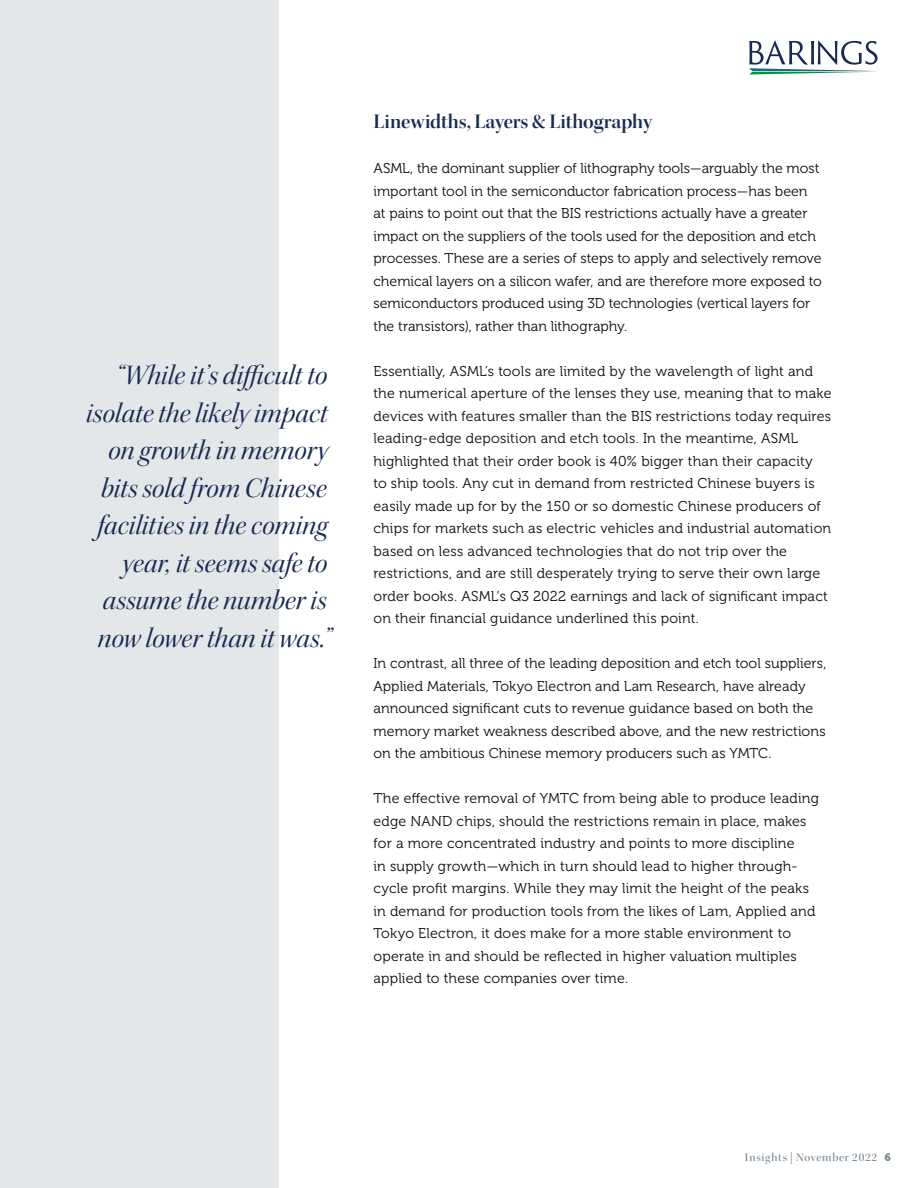
<style>
.page{position:relative;width:918px;height:1188px;background:#fff}
.page>*{position:absolute;margin:0;border:0;box-sizing:border-box;transform-origin:0 0}
.t1{font:28.5px/37.5px "Kepler Std It Disp";color:#182a54;text-align:right}
.t2{font:21px "Kepler Std Semibold Disp";letter-spacing:-.005em;color:#182a54}
.t3{font:14.25px/22.5px "Museo 300";letter-spacing:.01em;color:#0d0d0d}
.t4{font:12px "Kepler Std Medium Disp";letter-spacing:.065em;color:#768693}
.s1{font-family:"Museo Sans 900";font-size:10.5px}
</style>
<div class="page">
<svg style="left:749px;top:40px;width:129px;height:35px"></svg>
<div style="left:0;top:0;width:279px;height:1188px;background:#e4e7e9"></div>
<p class="t1" style="left:86px;top:357px;width:247px">“While it’s difficult to isolate the likely impact on growth in memory bits sold from Chinese facilities in the coming year, it seems safe to assume the number is now lower than it was.”</p>
<p class="t2" style="left:374px;top:110px;width:280px">Linewidths, Layers &amp; Lithography</p>
<p class="t3" style="left:374px;top:157px;width:450px">ASML, the dominant supplier of lithography tools—arguably the most important tool in the semiconductor fabrication process—has been at pains to point out that the BIS restrictions actually have a greater impact on the suppliers of the tools used for the deposition and etch processes. These are a series of steps to apply and selectively remove chemical layers on a silicon wafer, and are therefore more exposed to semiconductors produced using 3D technologies (vertical layers for the transistors), rather than lithography.</p>
<p class="t3" style="left:374px;top:360px;width:459px">Essentially, ASML’s tools are limited by the wavelength of light and the numerical aperture of the lenses they use, meaning that to make devices with features smaller than the BIS restrictions today requires leading-edge deposition and etch tools. In the meantime, ASML highlighted that their order book is 40% bigger than their capacity<br>to ship tools. Any cut in demand from restricted Chinese buyers is easily made up for by the 150 or so domestic Chinese producers of chips for markets such as electric vehicles and industrial automation based on less advanced technologies that do not trip over the restrictions, and are still desperately trying to serve their own large order books. ASML’s Q3 2022 earnings and lack of significant impact on their financial guidance underlined this point.</p>
<p class="t3" style="left:374px;top:652px;width:454px">In contrast, all three of the leading deposition and etch tool suppliers, Applied Materials, Tokyo Electron and Lam Research, have already announced significant cuts to revenue guidance based on both the memory market weakness described above, and the new restrictions on the ambitious Chinese memory producers such as YMTC.</p>
<p class="t3" style="left:374px;top:787px;width:447px">The effective removal of YMTC from being able to produce leading edge NAND chips, should the restrictions remain in place, makes for a more concentrated industry and points to more discipline<br>in supply growth—which in turn should lead to higher through&shy;cycle profit margins. While they may limit the height of the peaks in demand for production tools from the likes of Lam, Applied and Tokyo Electron, it does make for a more stable environment to operate in and should be reflected in higher valuation multiples applied to these companies over time.</p>
<p class="t4" style="left:745px;top:1150px;width:148px">Insights | November 2022 <span class="s1">6</span></p>
</div>
